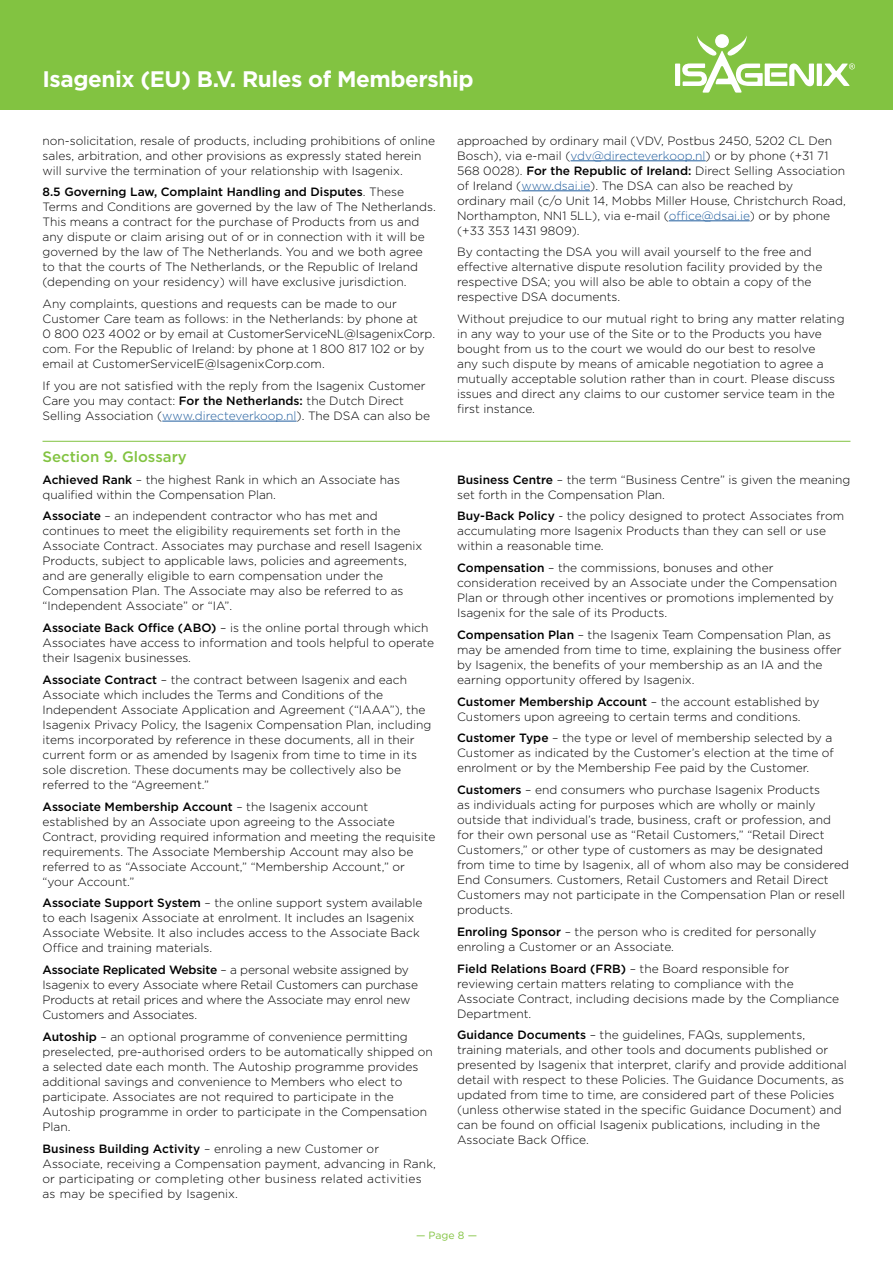
<style>
.page{position:relative;width:893px;height:1263px;background:#fff}
.page>*{position:absolute;margin:0;border:0;box-sizing:border-box;transform-origin:0 0}
.t1{font:700 22.5px "Gotham";letter-spacing:-.02em;color:#fff}
.t2{font:500 15px "Gotham";color:#82c341}
.t3{font:300 12px/15px "Gotham";color:#000}
.t4{font:10.5px "Gotham";color:#82c341}
.s1{font-weight:500}
.s2{color:#215e9e}
</style>
<div class="page">
<div style="left:0;top:0;width:893px;height:110px;background:#82c341"></div>
<div style="left:675px;top:64px;width:5px;height:22px;background:#fff"></div>
<div style="left:817px;top:64px;width:5px;height:22px;background:#fff"></div>
<svg style="left:682px;top:35px;width:132px;height:58px"></svg>
<svg style="left:823px;top:63px;width:32px;height:23px"></svg>
<hr style="left:162px;top:421px;width:135px;height:1px;background:#215e9e">
<hr style="left:571px;top:161px;width:135px;height:1px;background:#215e9e">
<hr style="left:521px;top:191px;width:69px;height:1px;background:#215e9e">
<hr style="left:669px;top:221px;width:81px;height:1px;background:#215e9e">
<hr style="left:43px;top:441px;width:807px;height:1px;background:#82c341">
<h1 class="t1" style="left:43px;top:64px;width:432px">Isagenix (EU) B.V. Rules of Membership</h1>
<p class="t3" style="left:43px;top:133px;width:394px">non-solicitation, resale of products, including prohibitions of online sales, arbitration, and other provisions as expressly stated herein will survive the termination of your relationship with Isagenix.</p>
<p class="t3" style="left:43px;top:184px;width:395px"><span class="s1">8.5 Governing Law, Complaint Handling and Disputes</span>. These Terms and Conditions are governed by the law of The Netherlands.<br>This means a contract for the purchase of Products from us and any dispute or claim arising out of or in connection with it will be governed by the law of The Netherlands. You and we both agree to that the courts of The Netherlands, or the Republic of Ireland (depending on your residency) will have exclusive jurisdiction.</p>
<p class="t3" style="left:43px;top:296px;width:394px">Any complaints, questions and requests can be made to our Customer Care team as follows: in the Netherlands: by phone at<br>0 800 023 4002 or by email at CustomerServiceNL@IsagenixCorp. com. For the Republic of Ireland: by phone at 1 800 817 102 or by email at CustomerServiceIE@IsagenixCorp.com.</p>
<p class="t3" style="left:43px;top:378px;width:389px">If you are not satisfied with the reply from the Isagenix Customer<br>Care you may contact: <span class="s1">For the Netherlands:</span> the Dutch Direct<br>Selling Association (<span class="s2">www.directeverkoop.nl</span>). The DSA can also be</p>
<p class="t2" style="left:43px;top:447px;width:146px">Section 9. Glossary</p>
<p class="t3" style="left:43px;top:472px;width:359px"><span class="s1">Achieved Rank</span> – the highest Rank in which an Associate has qualified within the Compensation Plan.</p>
<p class="t3" style="left:43px;top:508px;width:381px"><span class="s1">Associate</span> – an independent contractor who has met and continues to meet the eligibility requirements set forth in the Associate Contract. Associates may purchase and resell Isagenix Products, subject to applicable laws, policies and agreements, and are generally eligible to earn compensation under the Compensation Plan. The Associate may also be referred to as “Independent Associate” or “IA”.</p>
<p class="t3" style="left:43px;top:620px;width:393px"><span class="s1">Associate Back Office (ABO)</span> – is the online portal through which<br>Associates have access to information and tools helpful to operate their Isagenix businesses.</p>
<p class="t3" style="left:43px;top:672px;width:390px"><span class="s1">Associate Contract</span> – the contract between Isagenix and each Associate which includes the Terms and Conditions of the Independent Associate Application and Agreement (“IAAA”), the Isagenix Privacy Policy, the Isagenix Compensation Plan, including items incorporated by reference in these documents, all in their current form or as amended by Isagenix from time to time in its sole discretion. These documents may be collectively also be referred to the “Agreement.”</p>
<p class="t3" style="left:43px;top:799px;width:394px"><span class="s1">Associate Membership Account</span> – the Isagenix account established by an Associate upon agreeing to the Associate Contract, providing required information and meeting the requisite requirements. The Associate Membership Account may also be referred to as “Associate Account,” “Membership Account,” or “your Account.”</p>
<p class="t3" style="left:43px;top:895px;width:381px"><span class="s1">Associate Support System</span> – the online support system available to each Isagenix Associate at enrolment. It includes an Isagenix Associate Website. It also includes access to the Associate Back Office and training materials.</p>
<p class="t3" style="left:43px;top:962px;width:377px"><span class="s1">Associate Replicated Website</span> – a personal website assigned by Isagenix to every Associate where Retail Customers can purchase Products at retail prices and where the Associate may enrol new Customers and Associates.</p>
<p class="t3" style="left:43px;top:1029px;width:392px"><span class="s1">Autoship</span> – an optional programme of convenience permitting preselected, pre-authorised orders to be automatically shipped on a selected date each month. The Autoship programme provides additional savings and convenience to Members who elect to participate. Associates are not required to participate in the Autoship programme in order to participate in the Compensation Plan.</p>
<p class="t3" style="left:43px;top:1140px;width:395px"><span class="s1">Business Building Activity</span> – enroling a new Customer or Associate, receiving a Compensation payment, advancing in Rank, or participating or completing other business related activities as may be specified by Isagenix.</p>
<p class="t3" style="left:457px;top:133px;width:390px">approached by ordinary mail (VDV, Postbus 2450, 5202 CL Den Bosch), via e-mail (<span class="s2">vdv@directeverkoop.nl</span>) or by phone (+31 71<br>568 0028). <span class="s1">For the Republic of Ireland:</span> Direct Selling Association of Ireland (<span class="s2">www.dsai.ie</span>). The DSA can also be reached by<br>ordinary mail (c/o Unit 14, Mobbs Miller House, Christchurch Road, Northampton, NN1 5LL), via e-mail (<span class="s2">office@dsai.ie</span>) or by phone (+33 353 1431 9809).</p>
<p class="t3" style="left:457px;top:244px;width:367px">By contacting the DSA you will avail yourself to the free and effective alternative dispute resolution facility provided by the respective DSA; you will also be able to obtain a copy of the respective DSA documents.</p>
<p class="t3" style="left:457px;top:311px;width:389px">Without prejudice to our mutual right to bring any matter relating in any way to your use of the Site or to the Products you have bought from us to the court we would do our best to resolve<br>any such dispute by means of amicable negotiation to agree a mutually acceptable solution rather than in court. Please discuss issues and direct any claims to our customer service team in the first instance.</p>
<p class="t3" style="left:457px;top:471px;width:395px"><span class="s1">Business Centre</span> – the term “Business Centre” is given the meaning set forth in the Compensation Plan.</p>
<p class="t3" style="left:457px;top:508px;width:388px"><span class="s1">Buy-Back Policy</span> - the policy designed to protect Associates from accumulating more Isagenix Products than they can sell or use within a reasonable time.</p>
<p class="t3" style="left:457px;top:560px;width:382px"><span class="s1">Compensation</span> – the commissions, bonuses and other consideration received by an Associate under the Compensation Plan or through other incentives or promotions implemented by Isagenix for the sale of its Products.</p>
<p class="t3" style="left:457px;top:627px;width:386px"><span class="s1">Compensation Plan</span> – the Isagenix Team Compensation Plan, as may be amended from time to time, explaining the business offer by Isagenix, the benefits of your membership as an IA and the earning opportunity offered by Isagenix.</p>
<p class="t3" style="left:457px;top:693px;width:364px"><span class="s1">Customer Membership Account</span> – the account established by<br>Customers upon agreeing to certain terms and conditions.</p>
<p class="t3" style="left:457px;top:730px;width:378px"><span class="s1">Customer Type</span> – the type or level of membership selected by a<br>Customer as indicated by the Customer’s election at the time of enrolment or by the Membership Fee paid by the Customer.</p>
<p class="t3" style="left:457px;top:782px;width:393px"><span class="s1">Customers</span> – end consumers who purchase Isagenix Products<br>as individuals acting for purposes which are wholly or mainly outside that individual’s trade, business, craft or profession, and for their own personal use as “Retail Customers,” “Retail Direct Customers,” or other type of customers as may be designated from time to time by Isagenix, all of whom also may be considered End Consumers. Customers, Retail Customers and Retail Direct Customers may not participate in the Compensation Plan or resell products.</p>
<p class="t3" style="left:457px;top:924px;width:361px"><span class="s1">Enroling Sponsor</span> – the person who is credited for personally enroling a Customer or an Associate.</p>
<p class="t3" style="left:457px;top:960px;width:383px"><span class="s1">Field Relations Board (FRB)</span> – the Board responsible for reviewing certain matters relating to compliance with the Associate Contract, including decisions made by the Compliance Department.</p>
<p class="t3" style="left:457px;top:1027px;width:391px"><span class="s1">Guidance Documents</span> – the guidelines, FAQs, supplements, training materials, and other tools and documents published or presented by Isagenix that interpret, clarify and provide additional detail with respect to these Policies. The Guidance Documents, as updated from time to time, are considered part of these Policies (unless otherwise stated in the specific Guidance Document) and can be found on official Isagenix publications, including in the Associate Back Office.</p>
<p class="t4" style="left:416px;top:1229px;width:63px">— Page 8 —</p>
</div>
